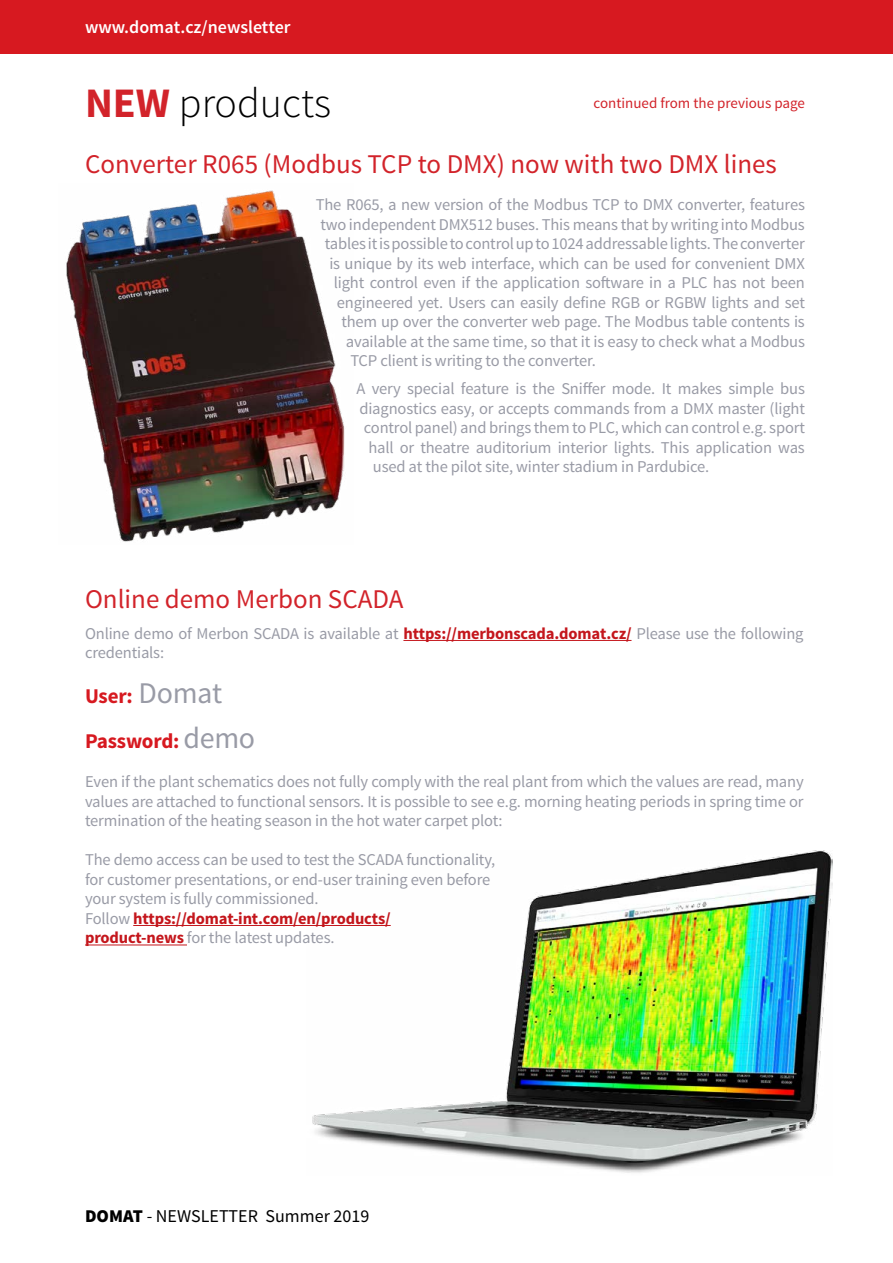
<style>
.page{position:relative;width:893px;height:1263px;background:#fff}
.page>*{position:absolute;margin:0;border:0;box-sizing:border-box;transform-origin:0 0}
.t1{font:300 42px "Source Sans Pro";color:#000}
.t2{font:27px "Source Sans Pro";color:#d2232a}
.t3{font:700 21px/45px "Source Sans Pro";letter-spacing:-.01em;color:#d71920}
.t4{font:18px "Source Sans Pro";color:#000}
.t5{font:600 18px "Source Sans Pro";color:#fff}
.t6{font:16.5px/19.5px "Source Sans Pro";letter-spacing:-.01em;color:#999ba6}
.t7{font:15px "Source Sans Pro";color:#d2232a}
.s1{font-weight:700;color:#d2232a}
.s2{font-weight:700;color:#c4161c}
.s3{font-weight:400;font-size:30px;color:#999ba6}
.s4{font-weight:900}
</style>
<div class="page">
<div style="left:0;top:0;width:893px;height:54px;background:#d71920"></div>
<hr style="left:403px;top:640px;width:228px;height:1px;background:#c4161c">
<hr style="left:133px;top:925px;width:258px;height:1px;background:#c4161c">
<hr style="left:85px;top:944px;width:102px;height:1px;background:#c4161c">
<img style="left:312px;top:850px;width:520px;height:323px">
<img style="left:66px;top:190px;width:279px;height:352px">
<p class="t5" style="left:85px;top:16px;width:207px">www.domat.cz/newsletter</p>
<h1 class="t1" style="left:85px;top:77px;width:248px"><span class="s1">NEW</span> products</h1>
<p class="t7" style="left:594px;top:93px;width:213px">continued from the previous page</p>
<h2 class="t2" style="left:85px;top:148px;width:693px">Converter R065 (Modbus TCP to DMX) now with two DMX lines</h2>
<p class="t6" style="left:316px;top:195px;width:491px">The R065, a new version of the Modbus TCP to DMX converter, features</p>
<p class="t6" style="left:320px;top:215px;width:486px">two independent DMX512 buses. This means that by writing into Modbus</p>
<p class="t6" style="left:325px;top:234px;width:481px">tables it is possible to control up to 1024 addressable lights. The converter</p>
<p class="t6" style="left:329px;top:254px;width:477px">is unique by its web interface, which can be used for convenient DMX</p>
<p class="t6" style="left:334px;top:273px;width:472px">light control even if the application software in a PLC has not been</p>
<p class="t6" style="left:337px;top:293px;width:470px">engineered yet. Users can easily define RGB or RGBW lights and set</p>
<p class="t6" style="left:341px;top:312px;width:465px">them up over the converter web page. The Modbus table contents is</p>
<p class="t6" style="left:346px;top:332px;width:461px">available at the same time, so that it is easy to check what a Modbus</p>
<p class="t6" style="left:350px;top:351px;width:247px">TCP client is writing to the converter.</p>
<p class="t6" style="left:356px;top:379px;width:450px">A very special feature is the Sniffer mode. It makes simple bus</p>
<p class="t6" style="left:359px;top:399px;width:447px">diagnostics easy, or accepts commands from a DMX master (light</p>
<p class="t6" style="left:364px;top:418px;width:443px">control panel) and brings them to PLC, which can control e.g. sport</p>
<p class="t6" style="left:368px;top:438px;width:438px">hall or theatre auditorium interior lights. This application was</p>
<p class="t6" style="left:373px;top:457px;width:338px">used at the pilot site, winter stadium in Pardubice.</p>
<h2 class="t2" style="left:85px;top:583px;width:320px">Online demo Merbon SCADA</h2>
<p class="t6" style="left:85px;top:624px;width:720px">Online demo of Merbon SCADA is available at <span class="s2">https://merbonscada.domat.cz/</span> Please use the following credentials:</p>
<p class="t3" style="left:85px;top:675px;width:172px">User: <span class="s3">Domat<br></span>Password: <span class="s3">demo</span></p>
<p class="t6" style="left:85px;top:772px;width:720px;text-align:justify">Even if the plant schematics does not fully comply with the real plant from which the values are read, many values are attached to functional sensors. It is possible to see e.g. morning heating periods in spring time or termination of the heating season in the hot water carpet plot:</p>
<p class="t6" style="left:85px;top:850px;width:412px">The demo access can be used to test the SCADA functionality, for customer presentations, or end-user training even before your system is fully commissioned.<br>Follow <span class="s2">https://domat-int.com/en/products/<br>product-news</span> for the latest updates.</p>
<p class="t4" style="left:85px;top:1205px;width:286px"><span class="s4">DOMAT</span> - NEWSLETTER Summer 2019</p>
</div>
